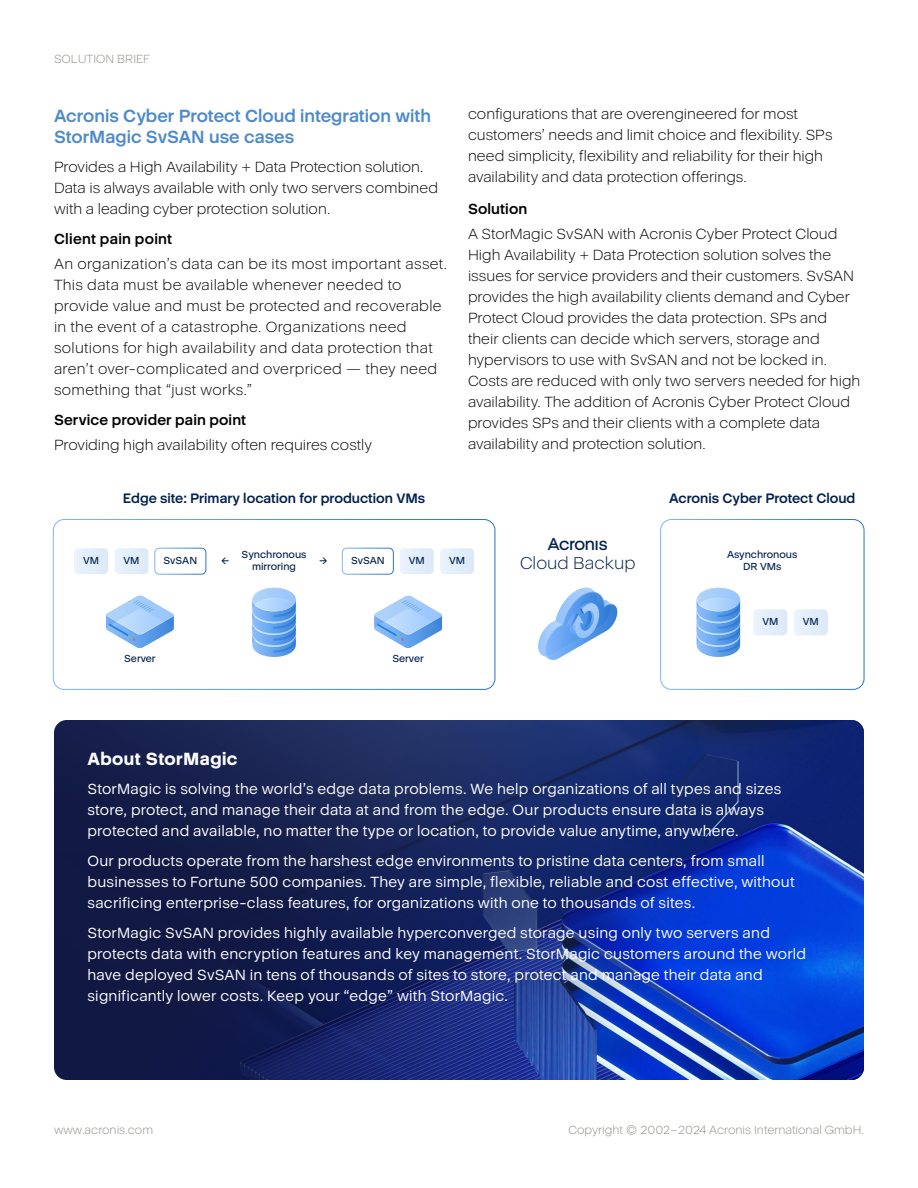
<style>
.page{position:relative;width:918px;height:1188px;background:#fff}
.page>*{position:absolute;margin:0;border:0;box-sizing:border-box;transform-origin:0 0}
.t1{font:700 18px/21px "Acronis Cyber";color:#4e8ac9}
.t2{font:800 18px "Acronis Cyber";letter-spacing:.025em;color:#fff}
.t3{font:300 17.4px "Acronis Cyber";color:#00204d}
.t4{font:300 15px/21px "Acronis Cyber";letter-spacing:.005em;color:#000}
.t5{font:15px/21px "Acronis Cyber";letter-spacing:.015em;color:#fff}
.t6{font:700 15px "Acronis Cyber";letter-spacing:.01em;color:#000}
.t7{font:700 13.95px "Acronis Cyber";color:#00204d}
.t8{font:12px "Acronis Cyber VF";color:#8f8e87}
.t9{font:500 10.35px/11.6px "Acronis Cyber";color:#00204d;text-align:center}
</style>
<div class="page">
<img style="left:54px;top:720px;width:810px;height:360px">
<svg style="left:252px;top:588px;width:44px;height:69px;background:#87b8f2"></svg>
<svg style="left:106px;top:596px;width:68px;height:52px"></svg>
<svg style="left:374px;top:596px;width:69px;height:52px"></svg>
<svg style="left:538px;top:588px;width:79px;height:72px"></svg>
<div style="left:53px;top:519px;width:442px;height:171px;border:1px solid #fff;border-radius:11px"></div>
<svg style="left:74px;top:548px;width:34px;height:26px"></svg>
<svg style="left:114px;top:548px;width:35px;height:26px"></svg>
<div style="left:155px;top:548px;width:51px;height:27px;border:1px solid #fff;border-radius:4px"></div>
<svg style="left:400px;top:548px;width:34px;height:26px"></svg>
<svg style="left:440px;top:548px;width:34px;height:26px"></svg>
<div style="left:342px;top:548px;width:52px;height:27px;border:1px solid #fff;border-radius:4px"></div>
<div style="left:660px;top:519px;width:204px;height:171px;border:1px solid #fff;border-radius:11px"></div>
<svg style="left:697px;top:588px;width:43px;height:69px;background:#86b7f2"></svg>
<svg style="left:753px;top:609px;width:34px;height:26px"></svg>
<svg style="left:794px;top:609px;width:34px;height:26px"></svg>
<p class="t8" style="left:54px;top:52px;width:98px">SOLUTION BRIEF</p>
<p class="t1" style="left:54px;top:105px;width:379px">Acronis Cyber Protect Cloud integration with<br>StorMagic SvSAN use cases</p>
<p class="t4" style="left:54px;top:157px;width:386px">Provides a High Availability + Data Protection solution.<br>Data is always available with only two servers combined with a leading cyber protection solution.</p>
<p class="t6" style="left:54px;top:230px;width:120px">Client pain point</p>
<p class="t4" style="left:54px;top:253px;width:395px">An organization’s data can be its most important asset.<br>This data must be available whenever needed to provide value and must be protected and recoverable in the event of a catastrophe. Organizations need solutions for high availability and data protection that aren’t over-complicated and overpriced — they need something that “just works.”</p>
<p class="t6" style="left:54px;top:410px;width:194px">Service provider pain point</p>
<p class="t4" style="left:54px;top:434px;width:320px">Providing high availability often requires costly</p>
<p class="t7" style="left:123px;top:489px;width:304px">Edge site: Primary location for production VMs</p>
<p class="t4" style="left:468px;top:104px;width:366px">configurations that are overengineered for most customers’ needs and limit choice and flexibility. SPs need simplicity, flexibility and reliability for their high availability and data protection offerings.</p>
<p class="t6" style="left:468px;top:200px;width:61px">Solution</p>
<p class="t4" style="left:468px;top:224px;width:394px">A StorMagic SvSAN with Acronis Cyber Protect Cloud High Availability + Data Protection solution solves the issues for service providers and their customers. SvSAN provides the high availability clients demand and Cyber Protect Cloud provides the data protection. SPs and their clients can decide which servers, storage and hypervisors to use with SvSAN and not be locked in.<br>Costs are reduced with only two servers needed for high availability. The addition of Acronis Cyber Protect Cloud provides SPs and their clients with a complete data availability and protection solution.</p>
<p class="t7" style="left:669px;top:489px;width:188px">Acronis Cyber Protect Cloud</p>
<p class="t3" style="left:548px;top:533px;width:62px">ጷ</p>
<p class="t9" style="left:83px;top:555px;width:18px">VM</p>
<p class="t9" style="left:123px;top:555px;width:18px">VM</p>
<p class="t9" style="left:164px;top:555px;width:35px">SvSAN</p>
<p class="t9" style="left:319px;top:555px;width:67px">→ SvSAN</p>
<p class="t9" style="left:409px;top:555px;width:18px">VM</p>
<p class="t9" style="left:449px;top:555px;width:18px">VM</p>
<p class="t9" style="left:727px;top:549px;width:72px">Asynchronous<br>DR VMs</p>
<p class="t9" style="left:242px;top:549px;width:66px">Synchronous mirroring</p>
<p class="t3" style="left:520px;top:553px;width:117px">Cloud Backup</p>
<p class="t9" style="left:124px;top:653px;width:33px">Server</p>
<p class="t9" style="left:393px;top:653px;width:33px">Server</p>
<p class="t9" style="left:762px;top:616px;width:18px">VM</p>
<p class="t9" style="left:803px;top:616px;width:18px">VM</p>
<p class="t2" style="left:87px;top:748px;width:151px">About StorMagic</p>
<p class="t5" style="left:87px;top:779px;width:695px">StorMagic is solving the world’s edge data problems. We help organizations of all types and sizes store, protect, and manage their data at and from the edge. Our products ensure data is always protected and available, no matter the type or location, to provide value anytime, anywhere.</p>
<p class="t5" style="left:87px;top:850px;width:709px">Our products operate from the harshest edge environments to pristine data centers, from small businesses to Fortune 500 companies. They are simple, flexible, reliable and cost effective, without sacrificing enterprise-class features, for organizations with one to thousands of sites.</p>
<p class="t5" style="left:87px;top:922px;width:720px">StorMagic SvSAN provides highly available hyperconverged storage using only two servers and protects data with encryption features and key management. StorMagic customers around the world have deployed SvSAN in tens of thousands of sites to store, protect and manage their data and significantly lower costs. Keep your “edge” with StorMagic.</p>
<p class="t8" style="left:54px;top:1123px;width:101px">www.acronis.com</p>
<p class="t8" style="left:569px;top:1123px;width:297px">Copyright © 2002–2024 Acronis International GmbH.</p>
</div>
